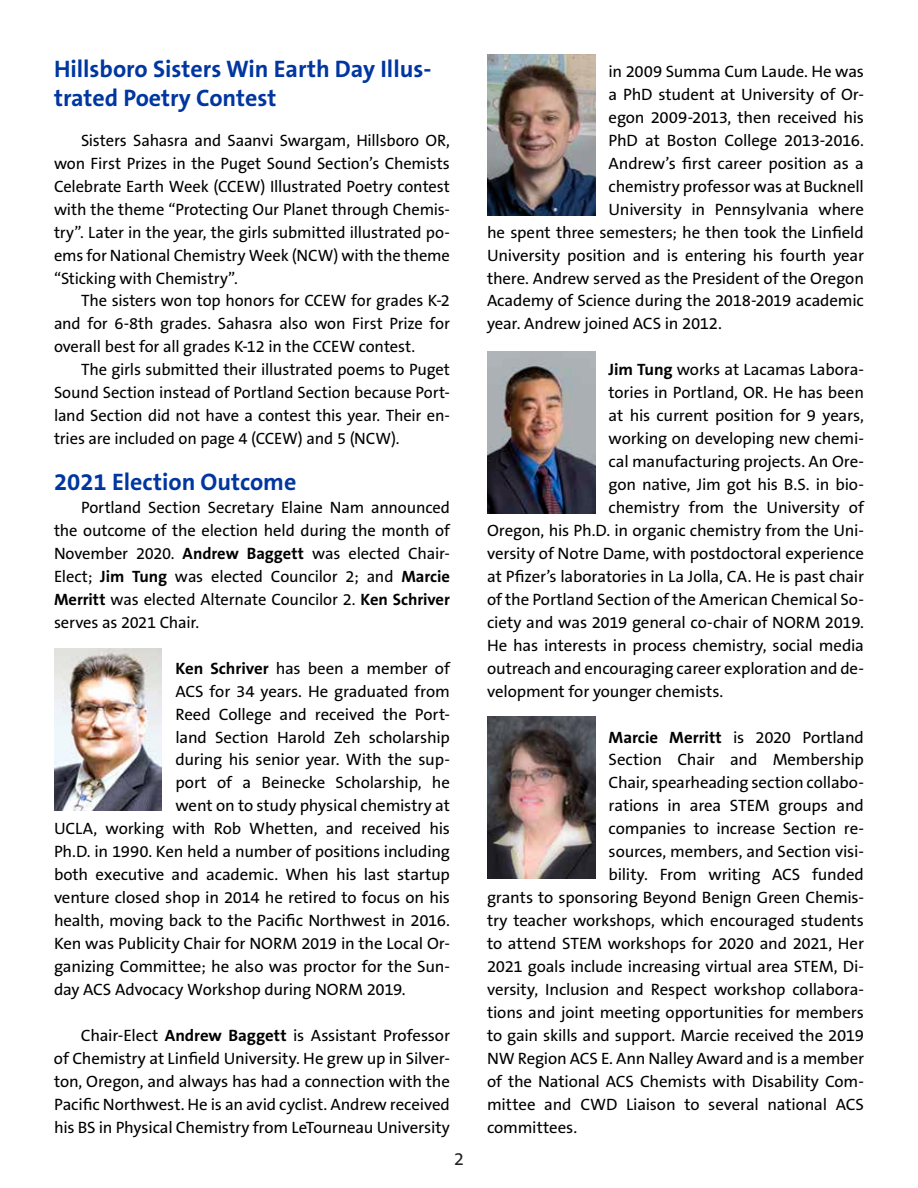
<style>
.page{position:relative;width:918px;height:1188px;background:#fff}
.page>*{position:absolute;margin:0;border:0;box-sizing:border-box;transform-origin:0 0}
.t1{font:700 24px/28.8px "The Sans ACS W7";color:#0036a0}
.t2{font:18px "The Sans ACS W5 Plain";color:#231f20}
.t3{font:16.5px/23px "The Sans ACS W5 Plain";letter-spacing:-.01em;color:#000;text-align:justify}
.s1{font-family:"The Sans ACS W7";font-weight:700}
</style>
<div class="page">
<img style="left:54px;top:649px;width:108px;height:162px">
<img style="left:487px;top:352px;width:108px;height:162px">
<img style="left:487px;top:717px;width:108px;height:162px">
<img style="left:487px;top:54px;width:108px;height:162px">
<h1 class="t1" style="left:54px;top:55px;width:379px">Hillsboro Sisters Win Earth Day Illus&shy;trated Poetry Contest</h1>
<p class="t3" style="left:54px;top:129px;width:398px;text-indent:27px">Sisters Sahasra and Saanvi Swargam, Hillsboro OR, won First Prizes in the Puget Sound Section’s Chemists Celebrate Earth Week (CCEW) Illustrated Poetry contest with the theme “Protecting Our Planet through Chemis&shy;try”. Later in the year, the girls submitted illustrated po&shy;ems for National Chemistry Week (NCW) with the theme “Sticking with Chemistry”.</p>
<p class="t3" style="left:54px;top:290px;width:398px;text-indent:27px">The sisters won top honors for CCEW for grades K-2 and for 6-8th grades. Sahasra also won First Prize for overall best for all grades K-12 in the CCEW contest.</p>
<p class="t3" style="left:54px;top:358px;width:398px;text-indent:27px">The girls submitted their illustrated poems to Puget Sound Section instead of Portland Section because Port&shy;land Section did not have a contest this year. Their en&shy;tries are included on page 4 (CCEW) and 5 (NCW).</p>
<h1 class="t1" style="left:54px;top:468px;width:244px">2021 Election Outcome</h1>
<p class="t3" style="left:54px;top:496px;width:398px;text-indent:27px">Portland Section Secretary Elaine Nam announced the outcome of the election held during the month of November 2020. <span class="s1">Andrew Baggett</span> was elected Chair-Elect; <span class="s1">Jim Tung</span> was elected Councilor 2; and <span class="s1">Marcie Merritt</span> was elected Alternate Councilor 2. <span class="s1">Ken Schriver </span>serves as 2021 Chair.</p>
<p class="t3" style="left:176px;top:657px;width:276px"><span class="s1">Ken Schriver</span> has been a member of</p>
<p class="t3" style="left:176px;top:680px;width:276px">ACS for 34 years. He graduated from</p>
<p class="t3" style="left:176px;top:703px;width:276px">Reed College and received the Port-</p>
<p class="t3" style="left:176px;top:726px;width:276px">land Section Harold Zeh scholarship</p>
<p class="t3" style="left:176px;top:748px;width:276px">during his senior year. With the sup-</p>
<p class="t3" style="left:176px;top:771px;width:276px">port of a Beinecke Scholarship, he</p>
<p class="t3" style="left:176px;top:794px;width:276px">went on to study physical chemistry at</p>
<p class="t3" style="left:54px;top:817px;width:397px">UCLA, working with Rob Whetten, and received his</p>
<p class="t3" style="left:54px;top:840px;width:398px">Ph.D. in 1990. Ken held a number of positions including</p>
<p class="t3" style="left:54px;top:863px;width:398px">both executive and academic. When his last startup</p>
<p class="t3" style="left:54px;top:886px;width:397px">venture closed shop in 2014 he retired to focus on his</p>
<p class="t3" style="left:54px;top:909px;width:397px">health, moving back to the Pacific Northwest in 2016.</p>
<p class="t3" style="left:54px;top:932px;width:397px">Ken was Publicity Chair for NORM 2019 in the Local Or-</p>
<p class="t3" style="left:54px;top:955px;width:398px">ganizing Committee; he also was proctor for the Sun-</p>
<p class="t3" style="left:54px;top:978px;width:353px">day ACS Advocacy Workshop during NORM 2019.</p>
<p class="t3" style="left:54px;top:1024px;width:398px;text-indent:27px">Chair-Elect <span class="s1">Andrew Baggett</span> is Assistant Professor of Chemistry at Linfield University. He grew up in Silver&shy;ton, Oregon, and always has had a connection with the Pacific Northwest. He is an avid cyclist. Andrew received his BS in Physical Chemistry from LeTourneau University</p>
<p class="t2" style="left:454px;top:1147px;width:11px">2</p>
<p class="t3" style="left:609px;top:60px;width:257px">in 2009 Summa Cum Laude. He was</p>
<p class="t3" style="left:609px;top:83px;width:257px">a PhD student at University of Or-</p>
<p class="t3" style="left:609px;top:106px;width:257px">egon 2009-2013, then received his</p>
<p class="t3" style="left:609px;top:129px;width:257px">PhD at Boston College 2013-2016.</p>
<p class="t3" style="left:609px;top:152px;width:257px">Andrew’s first career position as a</p>
<p class="t3" style="left:609px;top:175px;width:257px">chemistry professor was at Bucknell</p>
<p class="t3" style="left:609px;top:198px;width:257px">University in Pennsylvania where</p>
<p class="t3" style="left:487px;top:221px;width:378px">he spent three semesters; he then took the Linfield</p>
<p class="t3" style="left:487px;top:244px;width:378px">University position and is entering his fourth year</p>
<p class="t3" style="left:487px;top:267px;width:378px">there. Andrew served as the President of the Oregon</p>
<p class="t3" style="left:487px;top:290px;width:378px">Academy of Science during the 2018-2019 academic</p>
<p class="t3" style="left:487px;top:312px;width:236px">year. Andrew joined ACS in 2012.</p>
<p class="t3" style="left:609px;top:358px;width:257px"><span class="s1">Jim Tung</span> works at Lacamas Labora-</p>
<p class="t3" style="left:609px;top:381px;width:257px">tories in Portland, OR. He has been</p>
<p class="t3" style="left:609px;top:404px;width:257px">at his current position for 9 years,</p>
<p class="t3" style="left:609px;top:427px;width:257px">working on developing new chemi-</p>
<p class="t3" style="left:609px;top:450px;width:257px">cal manufacturing projects. An Ore-</p>
<p class="t3" style="left:609px;top:473px;width:257px">gon native, Jim got his B.S. in bio-</p>
<p class="t3" style="left:609px;top:496px;width:257px">chemistry from the University of</p>
<p class="t3" style="left:487px;top:519px;width:378px">Oregon, his Ph.D. in organic chemistry from the Uni-</p>
<p class="t3" style="left:487px;top:542px;width:378px">versity of Notre Dame, with postdoctoral experience</p>
<p class="t3" style="left:487px;top:565px;width:378px">at Pfizer’s laboratories in La Jolla, CA. He is past chair</p>
<p class="t3" style="left:487px;top:588px;width:378px">of the Portland Section of the American Chemical So-</p>
<p class="t3" style="left:487px;top:611px;width:378px">ciety and was 2019 general co-chair of NORM 2019.</p>
<p class="t3" style="left:487px;top:634px;width:378px">He has interests in process chemistry, social media</p>
<p class="t3" style="left:487px;top:657px;width:378px">outreach and encouraging career exploration and de-</p>
<p class="t3" style="left:487px;top:680px;width:238px">velopment for younger chemists.</p>
<p class="t3" style="left:609px;top:726px;width:257px"><span class="s1">Marcie Merritt</span> is 2020 Portland</p>
<p class="t3" style="left:609px;top:748px;width:257px">Section Chair and Membership</p>
<p class="t3" style="left:609px;top:771px;width:257px">Chair, spearheading section collabo-</p>
<p class="t3" style="left:609px;top:794px;width:257px">rations in area STEM groups and</p>
<p class="t3" style="left:609px;top:817px;width:257px">companies to increase Section re-</p>
<p class="t3" style="left:609px;top:840px;width:257px">sources, members, and Section visi-</p>
<p class="t3" style="left:609px;top:863px;width:257px">bility. From writing ACS funded</p>
<p class="t3" style="left:487px;top:886px;width:378px">grants to sponsoring Beyond Benign Green Chemis-</p>
<p class="t3" style="left:487px;top:909px;width:378px">try teacher workshops, which encouraged students</p>
<p class="t3" style="left:487px;top:932px;width:378px">to attend STEM workshops for 2020 and 2021, Her</p>
<p class="t3" style="left:487px;top:955px;width:378px">2021 goals include increasing virtual area STEM, Di-</p>
<p class="t3" style="left:487px;top:978px;width:378px">versity, Inclusion and Respect workshop collabora-</p>
<p class="t3" style="left:487px;top:1001px;width:378px">tions and joint meeting opportunities for members</p>
<p class="t3" style="left:487px;top:1024px;width:378px">to gain skills and support. Marcie received the 2019</p>
<p class="t3" style="left:487px;top:1047px;width:378px">NW Region ACS E. Ann Nalley Award and is a member</p>
<p class="t3" style="left:487px;top:1070px;width:378px">of the National ACS Chemists with Disability Com-</p>
<p class="t3" style="left:487px;top:1093px;width:378px">mittee and CWD Liaison to several national ACS</p>
<p class="t3" style="left:487px;top:1116px;width:92px">committees.</p>
</div>
